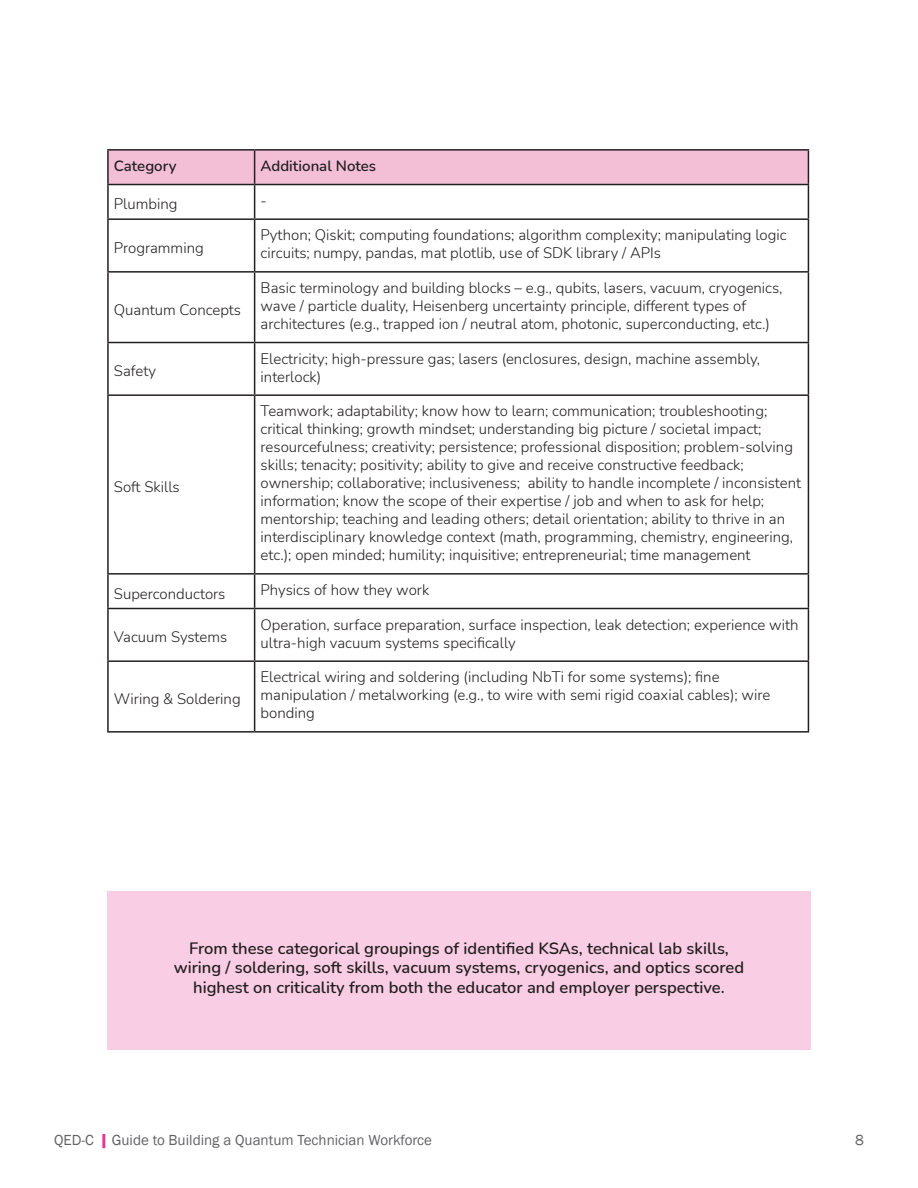
<style>
.page{position:relative;width:918px;height:1188px;background:#fff}
.page>*{position:absolute;margin:0;border:0;box-sizing:border-box;transform-origin:0 0}
.t1{font:600 16.5px/19.8px "Nunito";color:#231f20;text-align:center}
.t2{font:300 15px/18px "Nunito";color:#231f20}
.t3{font:15px "Franklin Gothic";color:#636366}
.t4{font:600 15px "Nunito";color:#231f20}
</style>
<div class="page">
<hr style="left:102px;top:1134px;width:3px;height:14px;background:#e93794">
<div style="left:109px;top:151px;width:699px;height:33px;background:#f2bfd6"></div>
<hr style="left:107px;top:149px;width:148px;height:2px;background:#231f20">
<hr style="left:107px;top:151px;width:2px;height:33px;background:#231f20">
<hr style="left:255px;top:149px;width:554px;height:2px;background:#231f20">
<hr style="left:254px;top:151px;width:1px;height:33px;background:#231f20">
<hr style="left:808px;top:151px;width:1px;height:33px;background:#231f20">
<hr style="left:107px;top:184px;width:148px;height:1px;background:#231f20">
<hr style="left:107px;top:185px;width:2px;height:33px;background:#231f20">
<hr style="left:255px;top:184px;width:554px;height:1px;background:#231f20">
<hr style="left:254px;top:185px;width:1px;height:33px;background:#231f20">
<hr style="left:808px;top:185px;width:1px;height:33px;background:#231f20">
<hr style="left:107px;top:218px;width:148px;height:2px;background:#231f20">
<hr style="left:107px;top:220px;width:2px;height:51px;background:#231f20">
<hr style="left:255px;top:218px;width:554px;height:2px;background:#231f20">
<hr style="left:254px;top:220px;width:1px;height:51px;background:#231f20">
<hr style="left:808px;top:220px;width:1px;height:51px;background:#231f20">
<hr style="left:107px;top:271px;width:148px;height:2px;background:#231f20">
<hr style="left:107px;top:273px;width:2px;height:69px;background:#231f20">
<hr style="left:255px;top:271px;width:554px;height:2px;background:#231f20">
<hr style="left:254px;top:273px;width:1px;height:69px;background:#231f20">
<hr style="left:808px;top:273px;width:1px;height:69px;background:#231f20">
<hr style="left:107px;top:342px;width:148px;height:1px;background:#231f20">
<hr style="left:107px;top:343px;width:2px;height:51px;background:#231f20">
<hr style="left:255px;top:342px;width:554px;height:1px;background:#231f20">
<hr style="left:254px;top:343px;width:1px;height:51px;background:#231f20">
<hr style="left:808px;top:343px;width:1px;height:51px;background:#231f20">
<hr style="left:107px;top:394px;width:148px;height:2px;background:#231f20">
<hr style="left:107px;top:396px;width:2px;height:177px;background:#231f20">
<hr style="left:255px;top:394px;width:554px;height:2px;background:#231f20">
<hr style="left:254px;top:396px;width:1px;height:177px;background:#231f20">
<hr style="left:808px;top:396px;width:1px;height:177px;background:#231f20">
<hr style="left:107px;top:573px;width:148px;height:2px;background:#231f20">
<hr style="left:107px;top:575px;width:2px;height:33px;background:#231f20">
<hr style="left:255px;top:573px;width:554px;height:2px;background:#231f20">
<hr style="left:254px;top:575px;width:1px;height:33px;background:#231f20">
<hr style="left:808px;top:575px;width:1px;height:33px;background:#231f20">
<hr style="left:107px;top:608px;width:148px;height:1px;background:#231f20">
<hr style="left:107px;top:609px;width:2px;height:51px;background:#231f20">
<hr style="left:255px;top:608px;width:554px;height:1px;background:#231f20">
<hr style="left:254px;top:609px;width:1px;height:51px;background:#231f20">
<hr style="left:808px;top:609px;width:1px;height:51px;background:#231f20">
<hr style="left:107px;top:660px;width:148px;height:2px;background:#231f20">
<hr style="left:107px;top:662px;width:2px;height:69px;background:#231f20">
<hr style="left:255px;top:660px;width:554px;height:2px;background:#231f20">
<hr style="left:254px;top:662px;width:1px;height:69px;background:#231f20">
<hr style="left:808px;top:662px;width:1px;height:69px;background:#231f20">
<hr style="left:107px;top:731px;width:148px;height:2px;background:#231f20">
<hr style="left:255px;top:731px;width:554px;height:2px;background:#231f20">
<div style="left:107px;top:891px;width:704px;height:159px;background:#f9cde4"></div>
<p class="t4" style="left:114px;top:155px;width:64px">Category</p>
<p class="t4" style="left:261px;top:155px;width:117px">Additional Notes</p>
<p class="t2" style="left:114px;top:195px;width:65px">Plumbing</p>
<p class="t2" style="left:261px;top:191px;width:8px">-</p>
<p class="t2" style="left:114px;top:238px;width:91px">Programming</p>
<p class="t2" style="left:261px;top:226px;width:528px">Python; Qiskit; computing foundations; algorithm complexity; manipulating logic circuits; numpy, pandas, mat plotlib, use of SDK library / APIs</p>
<p class="t2" style="left:114px;top:300px;width:129px">Quantum Concepts</p>
<p class="t2" style="left:114px;top:362px;width:44px">Safety</p>
<p class="t2" style="left:114px;top:477px;width:67px">Soft Skills</p>
<p class="t2" style="left:261px;top:278px;width:523px">Basic terminology and building blocks – e.g., qubits, lasers, vacuum, cryogenics, wave / particle duality, Heisenberg uncertainty principle, different types of architectures (e.g., trapped ion / neutral atom, photonic, superconducting, etc.)</p>
<p class="t2" style="left:261px;top:349px;width:501px">Electricity; high-pressure gas; lasers (enclosures, design, machine assembly, interlock)</p>
<p class="t2" style="left:261px;top:402px;width:542px">Teamwork; adaptability; know how to learn; communication; troubleshooting; critical thinking; growth mindset; understanding big picture / societal impact; resourcefulness; creativity; persistence; professional disposition; problem-solving skills; tenacity; positivity; ability to give and receive constructive feedback; ownership; collaborative; inclusiveness; ability to handle incomplete / inconsistent information; know the scope of their expertise / job and when to ask for help; mentorship; teaching and leading others; detail orientation; ability to thrive in an interdisciplinary knowledge context (math, programming, chemistry, engineering, etc.); open minded; humility; inquisitive; entrepreneurial; time management</p>
<p class="t2" style="left:114px;top:584px;width:113px">Superconductors</p>
<p class="t2" style="left:261px;top:580px;width:170px">Physics of how they work</p>
<p class="t2" style="left:114px;top:628px;width:115px">Vacuum Systems</p>
<p class="t2" style="left:261px;top:615px;width:540px">Operation, surface preparation, surface inspection, leak detection; experience with ultra-high vacuum systems specifically</p>
<p class="t2" style="left:114px;top:689px;width:128px">Wiring &amp; Soldering</p>
<p class="t2" style="left:261px;top:668px;width:511px">Electrical wiring and soldering (including NbTi for some systems); fine manipulation / metalworking (e.g., to wire with semi rigid coaxial cables); wire bonding</p>
<p class="t1" style="left:174px;top:937px;width:572px">From these categorical groupings of identified KSAs, technical lab skills, wiring / soldering, soft skills, vacuum systems, cryogenics, and optics scored highest on criticality from both the educator and employer perspective.</p>
<p class="t3" style="left:54px;top:1130px;width:380px">QED-C Guide to Building a Quantum Technician Workforce</p>
<p class="t3" style="left:855px;top:1130px;width:10px">8</p>
</div>
